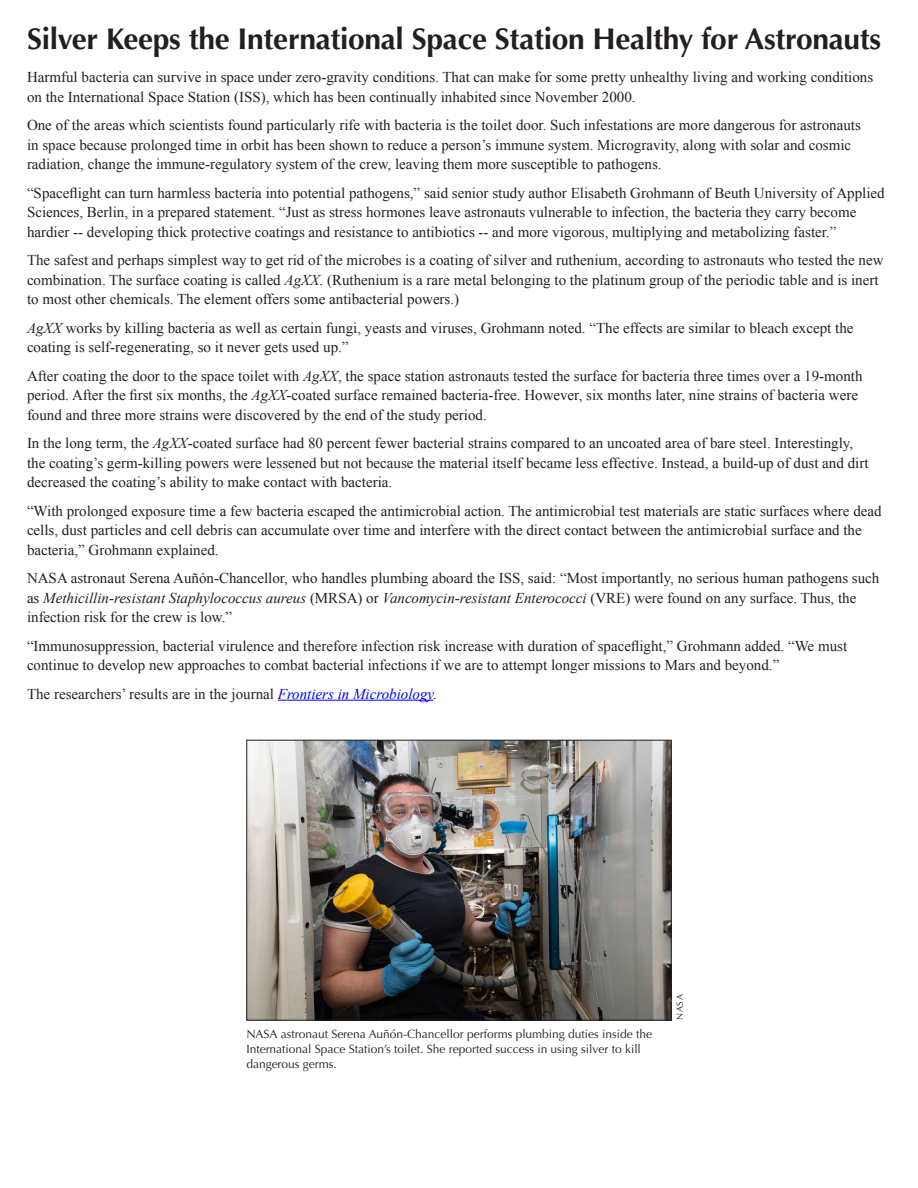
<style>
.page{position:relative;width:918px;height:1188px;background:#fff}
.page>*{position:absolute;margin:0;border:0;box-sizing:border-box;transform-origin:0 0}
.Heads{font:700 30px "Optima";letter-spacing:-.01em;color:#231f20}
.Body_Copy{font:15px/19.5px "Times New Roman";color:#231f20}
.Captions{font:12px/15px "Optima";color:#231f20}
.Courtesy{font:9px "Optima";color:#231f20}
.s1{font-style:italic}
.s2{font-style:italic;color:#00f}
</style>
<div class="page">
<hr style="left:278px;top:700px;width:155px;height:1px;background:#00f">
<img style="left:248px;top:742px;width:422px;height:277px">
<div style="left:246px;top:740px;width:426px;height:281px;border:1px solid #231f20"></div>
<p class="Heads" style="left:27px;top:21px;width:856px">Silver Keeps the International Space Station Healthy for Astronauts</p>
<p class="Body_Copy" style="left:27px;top:67px;width:848px">Harmful bacteria can survive in space under zero-gravity conditions. That can make for some pretty unhealthy living and working conditions on the International Space Station (ISS), which has been continually inhabited since November 2000.</p>
<p class="Body_Copy" style="left:27px;top:115px;width:835px">One of the areas which scientists found particularly rife with bacteria is the toilet door. Such infestations are more dangerous for astronauts in space because prolonged time in orbit has been shown to reduce a person’s immune system. Microgravity, along with solar and cosmic radiation, change the immune-regulatory system of the crew, leaving them more susceptible to pathogens.</p>
<p class="Body_Copy" style="left:27px;top:183px;width:859px">“Spaceflight can turn harmless bacteria into potential pathogens,” said senior study author Elisabeth Grohmann of Beuth University of Applied<br>Sciences, Berlin, in a prepared statement. “Just as stress hormones leave astronauts vulnerable to infection, the bacteria they carry become hardier -- developing thick protective coatings and resistance to antibiotics -- and more vigorous, multiplying and metabolizing faster.”</p>
<p class="Body_Copy" style="left:27px;top:250px;width:858px">The safest and perhaps simplest way to get rid of the microbes is a coating of silver and ruthenium, according to astronauts who tested the new combination. The surface coating is called <span class="s1">AgXX</span>. (Ruthenium is a rare metal belonging to the platinum group of the periodic table and is inert to most other chemicals. The element offers some antibacterial powers.)</p>
<p class="Body_Copy" style="left:27px;top:318px;width:828px"><span class="s1">AgXX</span> works by killing bacteria as well as certain fungi, yeasts and viruses, Grohmann noted. “The effects are similar to bleach except the coating is self-regenerating, so it never gets used up.”</p>
<p class="Body_Copy" style="left:27px;top:366px;width:837px">After coating the door to the space toilet with <span class="s1">AgXX</span>, the space station astronauts tested the surface for bacteria three times over a 19-month period. After the first six months, the <span class="s1">AgXX</span>-coated surface remained bacteria-free. However, six months later, nine strains of bacteria were found and three more strains were discovered by the end of the study period.</p>
<p class="Body_Copy" style="left:27px;top:433px;width:843px">In the long term, the <span class="s1">AgXX</span>-coated surface had 80 percent fewer bacterial strains compared to an uncoated area of bare steel. Interestingly, the coating’s germ-killing powers were lessened but not because the material itself became less effective. Instead, a build-up of dust and dirt decreased the coating’s ability to make contact with bacteria.</p>
<p class="Body_Copy" style="left:27px;top:501px;width:856px">“With prolonged exposure time a few bacteria escaped the antimicrobial action. The antimicrobial test materials are static surfaces where dead cells, dust particles and cell debris can accumulate over time and interfere with the direct contact between the antimicrobial surface and the bacteria,” Grohmann explained.</p>
<p class="Body_Copy" style="left:27px;top:568px;width:854px">NASA astronaut Serena Auñón-Chancellor, who handles plumbing aboard the ISS, said: “Most importantly, no serious human pathogens such as <span class="s1">Methicillin-resistant Staphylococcus aureus</span> (MRSA) or <span class="s1">Vancomycin-resistant Enterococci</span> (VRE) were found on any surface. Thus, the infection risk for the crew is low.”</p>
<p class="Body_Copy" style="left:27px;top:636px;width:822px">“Immunosuppression, bacterial virulence and therefore infection risk increase with duration of spaceflight,” Grohmann added. “We must continue to develop new approaches to combat bacterial infections if we are to attempt longer missions to Mars and beyond.”</p>
<p class="Body_Copy" style="left:27px;top:684px;width:412px">The researchers’ results are in the journal <span class="s2">Frontiers in Microbiology</span><span class="s1">.</span></p>
<p class="Captions" style="left:246px;top:1026px;width:407px">NASA astronaut Serena Auñón-Chancellor performs plumbing duties inside the<br>International Space Station’s toilet. She reported success in using silver to kill dangerous germs.</p>
<p class="Courtesy" style="left:675px;top:1020px;width:27px;rotate:-90deg">NASA</p>
</div>
